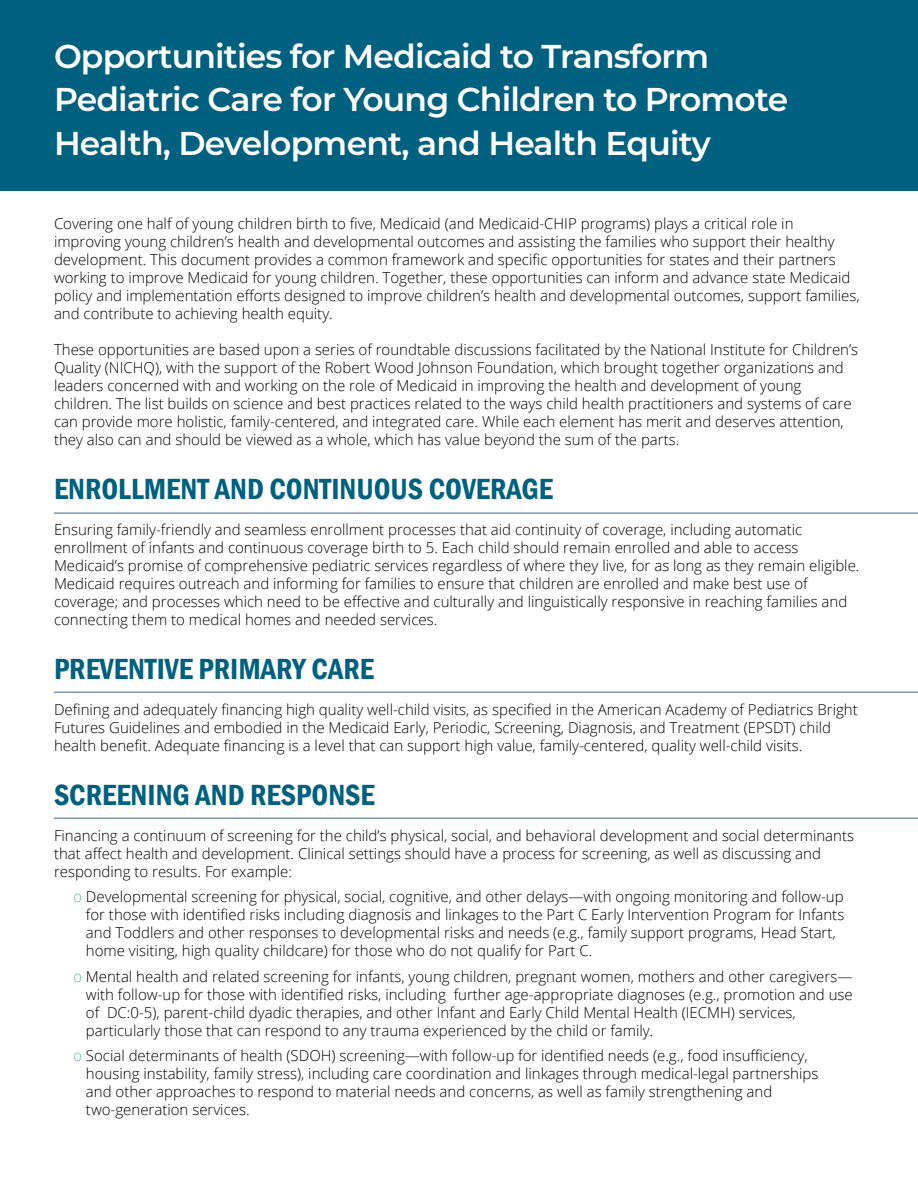
<style>
.page{position:relative;width:918px;height:1188px;background:#fff}
.page>*{position:absolute;margin:0;border:0;box-sizing:border-box;transform-origin:0 0}
.t1{font:600 33px/43.5px "Montserrat";letter-spacing:-.025em;color:#fff}
.t2{font:600 condensed 30px "Franklin Gothic";color:#00607f}
.t3{font:300 15px/18px "Open Sans";color:#000}
.s1{color:#5ab7b2}
</style>
<div class="page">
<div style="left:0;top:0;width:918px;height:191px;background:#00607f"></div>
<hr style="left:54px;top:512px;width:864px;height:2px;background:#7c98ab">
<hr style="left:54px;top:692px;width:864px;height:1px;background:#7c98ab">
<hr style="left:54px;top:818px;width:864px;height:1px;background:#7c98ab">
<h1 class="t1" style="left:54px;top:33px;width:736px">Opportunities for Medicaid to Transform<br>Pediatric Care for Young Children to Promote<br>Health, Development, and Health Equity</h1>
<p class="t3" style="left:54px;top:214px;width:807px">Covering one half of young children birth to five, Medicaid (and Medicaid-CHIP programs) plays a critical role in improving young children’s health and developmental outcomes and assisting the families who support their healthy development. This document provides a common framework and specific opportunities for states and their partners working to improve Medicaid for young children. Together, these opportunities can inform and advance state Medicaid policy and implementation efforts designed to improve children’s health and developmental outcomes, support families, and contribute to achieving health equity.</p>
<p class="t3" style="left:54px;top:340px;width:806px">These opportunities are based upon a series of roundtable discussions facilitated by the National Institute for Children’s Quality (NICHQ), with the support of the Robert Wood Johnson Foundation, which brought together organizations and leaders concerned with and working on the role of Medicaid in improving the health and development of young children. The list builds on science and best practices related to the ways child health practitioners and systems of care can provide more holistic, family-centered, and integrated care. While each element has merit and deserves attention, they also can and should be viewed as a whole, which has value beyond the sum of the parts.</p>
<h2 class="t2" style="left:54px;top:469px;width:501px">ENROLLMENT AND CONTINUOUS COVERAGE</h2>
<p class="t3" style="left:54px;top:520px;width:807px">Ensuring family-friendly and seamless enrollment processes that aid continuity of coverage, including automatic enrollment of infants and continuous coverage birth to 5. Each child should remain enrolled and able to access Medicaid’s promise of comprehensive pediatric services regardless of where they live, for as long as they remain eligible.<br>Medicaid requires outreach and informing for families to ensure that children are enrolled and make best use of coverage; and processes which need to be effective and culturally and linguistically responsive in reaching families and connecting them to medical homes and needed services.</p>
<h2 class="t2" style="left:54px;top:649px;width:322px">PREVENTIVE PRIMARY CARE</h2>
<p class="t3" style="left:54px;top:700px;width:805px">Defining and adequately financing high quality well-child visits, as specified in the American Academy of Pediatrics Bright<br>Futures Guidelines and embodied in the Medicaid Early, Periodic, Screening, Diagnosis, and Treatment (EPSDT) child health benefit. Adequate financing is a level that can support high value, family-centered, quality well-child visits.</p>
<h2 class="t2" style="left:54px;top:775px;width:322px">SCREENING AND RESPONSE</h2>
<p class="t3" style="left:54px;top:826px;width:802px">Financing a continuum of screening for the child’s physical, social, and behavioral development and social determinants that affect health and development. Clinical settings should have a process for screening, as well as discussing and responding to results. For example:</p>
<p class="t3" style="left:86px;top:888px;width:760px;text-indent:-12px"><span class="s1">0</span> Developmental screening for physical, social, cognitive, and other delays—with ongoing monitoring and follow-up for those with identified risks including diagnosis and linkages to the Part C Early Intervention Program for Infants and Toddlers and other responses to developmental risks and needs (e.g., family support programs, Head Start, home visiting, high quality childcare) for those who do not qualify for Part C.</p>
<p class="t3" style="left:86px;top:967px;width:768px;text-indent:-12px"><span class="s1">0</span> Mental health and related screening for infants, young children, pregnant women, mothers and other caregivers— with follow-up for those with identified risks, including further age-appropriate diagnoses (e.g., promotion and use of DC:0-5), parent-child dyadic therapies, and other Infant and Early Child Mental Health (IECMH) services, particularly those that can respond to any trauma experienced by the child or family.</p>
<p class="t3" style="left:86px;top:1047px;width:734px;text-indent:-12px"><span class="s1">0</span> Social determinants of health (SDOH) screening—with follow-up for identified needs (e.g., food insufficiency, housing instability, family stress), including care coordination and linkages through medical-legal partnerships and other approaches to respond to material needs and concerns, as well as family strengthening and two-generation services.</p>
</div>
